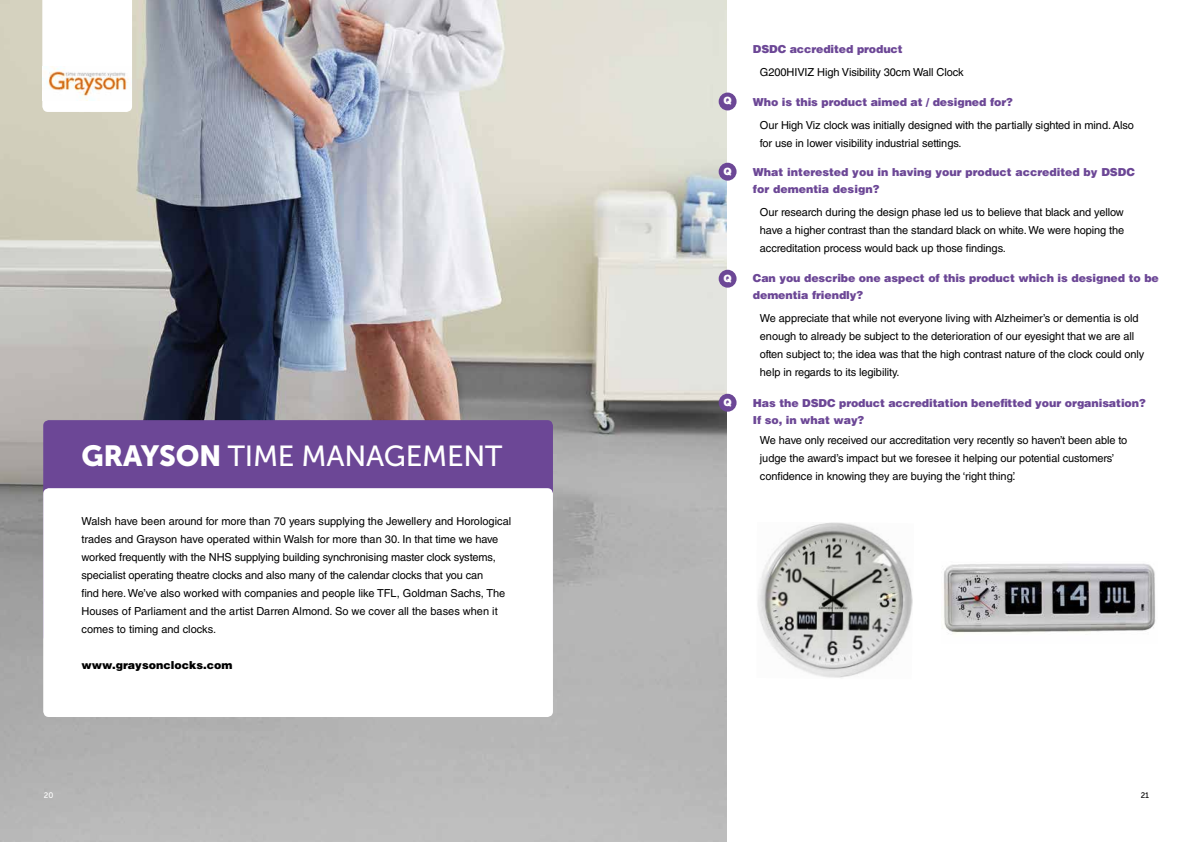
<style>
.page{position:relative;width:1191px;height:842px;background:#fff}
.page>*{position:absolute;margin:0;border:0;box-sizing:border-box;transform-origin:0 0}
.t1{font:29px "Museo Sans 500";letter-spacing:-.01em;color:#fff}
.t2{font:11px/18px "Helvetica LT Std";letter-spacing:-.01em;color:#000}
.t3{font:900 11px/17px "Helvetica LT Std";letter-spacing:-.01em;color:#6c4796}
.t4{font:900 11px "Helvetica LT Std";color:#000}
.t5{font:900 10px "Helvetica LT Std";color:#fff}
.t6{font:8px "Museo Sans 500";color:#fff}
.t7{font:8px "Museo Sans 500";color:#000}
.s1{font-family:"Museo Sans 900"}
</style>
<div class="page">
<img style="left:0;top:0;width:727px;height:842px">
<svg style="left:42px;top:0;width:90px;height:112px"></svg>
<img style="left:42px;top:67px;width:90px;height:34px">
<div style="left:43px;top:420px;width:510px;height:222px;background:#6c4796;border-radius:6px"></div>
<div style="left:43px;top:488px;width:510px;height:229px;background:#fff;border-radius:6px"></div>
<div style="left:718px;top:93px;width:18px;height:17px;background:#6c4796;border-radius:50%"></div>
<div style="left:718px;top:163px;width:18px;height:18px;background:#6c4796;border-radius:50%"></div>
<div style="left:718px;top:270px;width:18px;height:18px;background:#6c4796;border-radius:50%"></div>
<div style="left:718px;top:394px;width:18px;height:18px;background:#6c4796;border-radius:50%"></div>
<img style="left:757px;top:522px;width:156px;height:156px">
<img style="left:944px;top:563px;width:212px;height:71px">
<h1 class="t1" style="left:81px;top:440px;width:422px"><span class="s1">GRAYSON</span> TIME MANAGEMENT</h1>
<p class="t2" style="left:81px;top:512px;width:431px">Walsh have been around for more than 70 years supplying the Jewellery and Horological trades and Grayson have operated within Walsh for more than 30. In that time we have worked frequently with the NHS supplying building synchronising master clock systems, specialist operating theatre clocks and also many of the calendar clocks that you can<br>find here. We’ve also worked with companies and people like TFL, Goldman Sachs, The Houses of Parliament and the artist Darren Almond. So we cover all the bases when it comes to timing and clocks.</p>
<p class="t4" style="left:81px;top:657px;width:152px">www.graysonclocks.com</p>
<p class="t6" style="left:44px;top:791px;width:11px">20</p>
<p class="t5" style="left:723px;top:94px;width:10px">Q</p>
<p class="t5" style="left:723px;top:164px;width:10px">Q</p>
<p class="t5" style="left:723px;top:271px;width:10px">Q</p>
<p class="t5" style="left:723px;top:395px;width:10px">Q</p>
<p class="t3" style="left:753px;top:40px;width:151px">DSDC accredited product</p>
<p class="t2" style="left:760px;top:63px;width:205px">G200HIVIZ High Visibility 30cm Wall Clock</p>
<p class="t3" style="left:753px;top:93px;width:262px">Who is this product aimed at / designed for?</p>
<p class="t2" style="left:760px;top:116px;width:375px">Our High Viz clock was initially designed with the partially sighted in mind. Also for use in lower visibility industrial settings.</p>
<p class="t3" style="left:753px;top:163px;width:383px">What interested you in having your product accredited by DSDC for dementia design?</p>
<p class="t2" style="left:760px;top:203px;width:366px;text-align:justify">Our research during the design phase led us to believe that black and yellow have a higher contrast than the standard black on white. We were hoping the accreditation process would back up those findings.</p>
<p class="t3" style="left:753px;top:269px;width:407px">Can you describe one aspect of this product which is designed to be dementia friendly?</p>
<p class="t2" style="left:760px;top:309px;width:386px">We appreciate that while not everyone living with Alzheimer’s or dementia is old enough to already be subject to the deterioration of our eyesight that we are all often subject to; the idea was that the high contrast nature of the clock could only help in regards to its legibility.</p>
<p class="t3" style="left:753px;top:394px;width:394px">Has the DSDC product accreditation benefitted your organisation?<br>If so, in what way?</p>
<p class="t2" style="left:760px;top:432px;width:369px">We have only received our accreditation very recently so haven’t been able to judge the award’s impact but we foresee it helping our potential customers’ confidence in knowing they are buying the ‘right thing’.</p>
<p class="t7" style="left:1140px;top:791px;width:10px">21</p>
</div>
